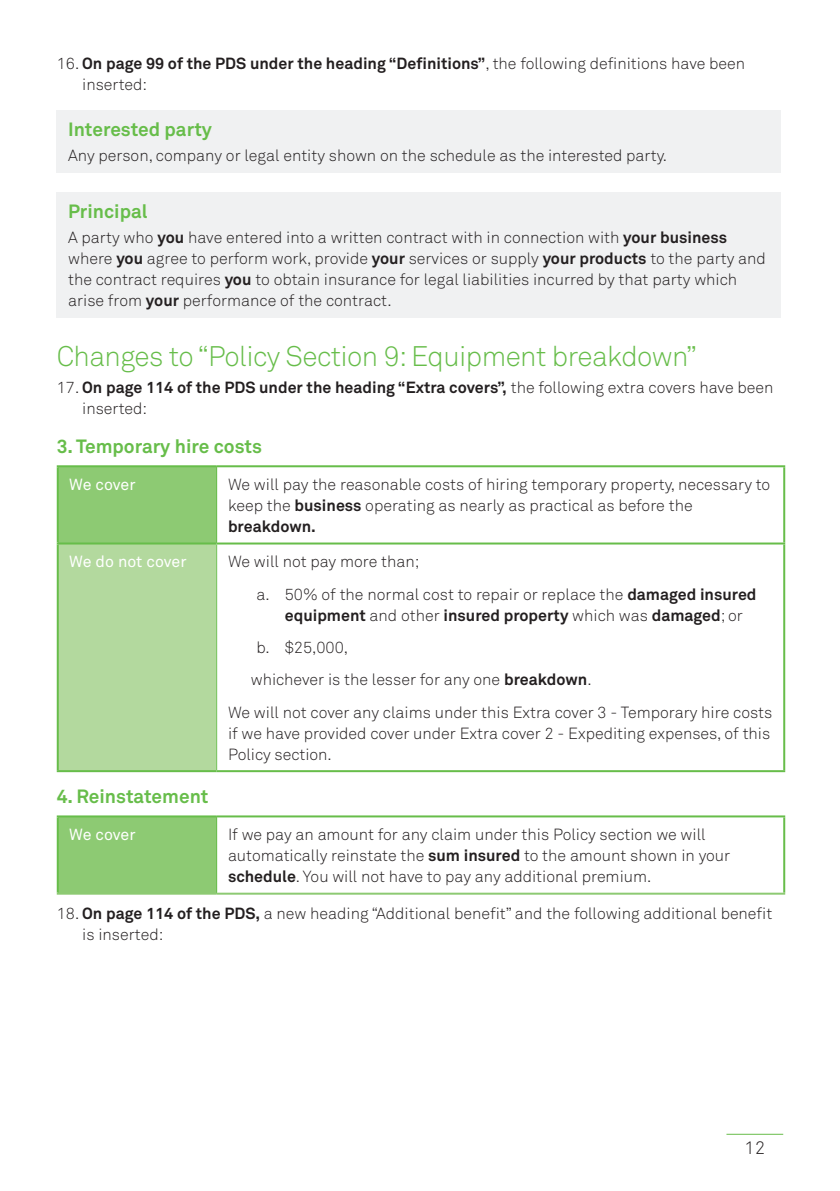
<style>
.page{position:relative;width:840px;height:1191px;background:#fff}
.page>*{position:absolute;margin:0;border:0;box-sizing:border-box;transform-origin:0 0}
.t1{font:300 28px "Akkurat Std";letter-spacing:-.02em;color:#67bd4a}
.t2{font:700 19px "Akkurat Std";color:#67bd4a}
.t3{font:300 18px "Akkurat Std";color:#231f20}
.t4{font:300 16px/21px "Akkurat Std";color:#231f20}
.t5{font:700 16px/21px "Akkurat Std";color:#231f20}
.t6{font:16px "Akkurat Std";letter-spacing:-.005em;color:#fff}
.s1{font-weight:700}
.s2{font-weight:300}
</style>
<div class="page">
<hr style="left:726px;top:1134px;width:56px;height:1px;background:#67bd4a">
<div style="left:57px;top:110px;width:723px;height:62px;background:#f0f1f2"></div>
<div style="left:57px;top:192px;width:723px;height:126px;background:#f0f1f2"></div>
<div style="left:58px;top:466px;width:158px;height:77px;background:#8dca73"></div>
<div style="left:58px;top:543px;width:158px;height:228px;background:#b3d99e"></div>
<hr style="left:57px;top:465px;width:159px;height:2px;background:#67bd4a">
<hr style="left:57px;top:467px;width:2px;height:75px;background:#67bd4a">
<hr style="left:782px;top:467px;width:2px;height:75px;background:#67bd4a">
<hr style="left:782px;top:544px;width:2px;height:226px;background:#67bd4a">
<hr style="left:57px;top:544px;width:2px;height:226px;background:#67bd4a">
<hr style="left:216px;top:465px;width:568px;height:2px;background:#67bd4a">
<hr style="left:216px;top:544px;width:1px;height:226px;background:#67bd4a">
<hr style="left:216px;top:467px;width:1px;height:75px;background:#67bd4a">
<hr style="left:57px;top:542px;width:159px;height:2px;background:#67bd4a">
<hr style="left:216px;top:542px;width:568px;height:2px;background:#67bd4a">
<hr style="left:57px;top:770px;width:159px;height:2px;background:#67bd4a">
<hr style="left:216px;top:770px;width:568px;height:2px;background:#67bd4a">
<div style="left:58px;top:816px;width:158px;height:77px;background:#8dca73"></div>
<hr style="left:57px;top:815px;width:159px;height:2px;background:#67bd4a">
<hr style="left:57px;top:817px;width:2px;height:75px;background:#67bd4a">
<hr style="left:216px;top:815px;width:568px;height:2px;background:#67bd4a">
<hr style="left:782px;top:817px;width:2px;height:75px;background:#67bd4a">
<hr style="left:57px;top:892px;width:159px;height:2px;background:#8dca73">
<hr style="left:216px;top:892px;width:568px;height:2px;background:#8dca73">
<hr style="left:216px;top:817px;width:1px;height:75px;background:#67bd4a">
<p class="t4" style="left:82px;top:53px;width:664px;text-indent:-25px">16. <span class="s1">On page 99 of the PDS under the heading “Definitions”</span>, the following definitions have been inserted:</p>
<p class="t2" style="left:68px;top:117px;width:145px">Interested party</p>
<p class="t4" style="left:68px;top:145px;width:600px">Any person, company or legal entity shown on the schedule as the interested party.</p>
<p class="t2" style="left:68px;top:200px;width:81px">Principal</p>
<p class="t4" style="left:68px;top:227px;width:699px">A party who <span class="s1">you</span> have entered into a written contract with in connection with <span class="s1">your business </span>where <span class="s1">you</span> agree to perform work, provide <span class="s1">your</span> services or supply <span class="s1">your products</span> to the party and the contract requires <span class="s1">you</span> to obtain insurance for legal liabilities incurred by that party which arise from <span class="s1">your</span> performance of the contract.</p>
<h1 class="t1" style="left:57px;top:340px;width:641px">Changes to “Policy Section 9: Equipment breakdown”</h1>
<p class="t5" style="left:82px;top:377px;width:692px;text-indent:-25px"><span class="s2">17.</span> On page 114 of the PDS under the heading “Extra covers”, <span class="s2">the following extra covers have been inserted:</span></p>
<p class="t2" style="left:57px;top:434px;width:207px">3. Temporary hire costs</p>
<p class="t6" style="left:69px;top:475px;width:68px">We cover</p>
<p class="t4" style="left:228px;top:474px;width:543px">We will pay the reasonable costs of hiring temporary property, necessary to keep the <span class="s1">business</span> operating as nearly as practical as before the <span class="s1">breakdown.</span></p>
<p class="t6" style="left:69px;top:552px;width:119px">We do not cover</p>
<p class="t4" style="left:256px;top:545px;width:501px;line-height:32.4px;text-indent:-28px">We will not pay more than;<br>a. 50% of the normal cost to repair or replace the <span class="s1">damaged insured</span></p>
<p class="t5" style="left:284px;top:604px;width:459px">equipment <span class="s2">and other</span> insured property <span class="s2">which was</span> damaged<span class="s2">; or</span></p>
<p class="t4" style="left:256px;top:637px;width:93px">b. $25,000,</p>
<p class="t4" style="left:250px;top:669px;width:342px">whichever is the lesser for any one <span class="s1">breakdown</span>.</p>
<p class="t4" style="left:228px;top:701px;width:545px">We will not cover any claims under this Extra cover 3 - Temporary hire costs</p>
<p class="t4" style="left:228px;top:722px;width:543px">if we have provided cover under Extra cover 2 - Expediting expenses, of this<br>Policy section.</p>
<p class="t2" style="left:57px;top:784px;width:153px">4. Reinstatement</p>
<p class="t6" style="left:69px;top:825px;width:68px">We cover</p>
<p class="t4" style="left:228px;top:824px;width:503px">If we pay an amount for any claim under this Policy section we will automatically reinstate the <span class="s1">sum insured</span> to the amount shown in your <span class="s1">schedule</span>. You will not have to pay any additional premium.</p>
<p class="t4" style="left:82px;top:903px;width:691px;text-indent:-25px">18. <span class="s1">On page 114 of the PDS,</span> a new heading “Additional benefit” and the following additional benefit is inserted:</p>
<p class="t3" style="left:744px;top:1137px;width:22px">12</p>
</div>
